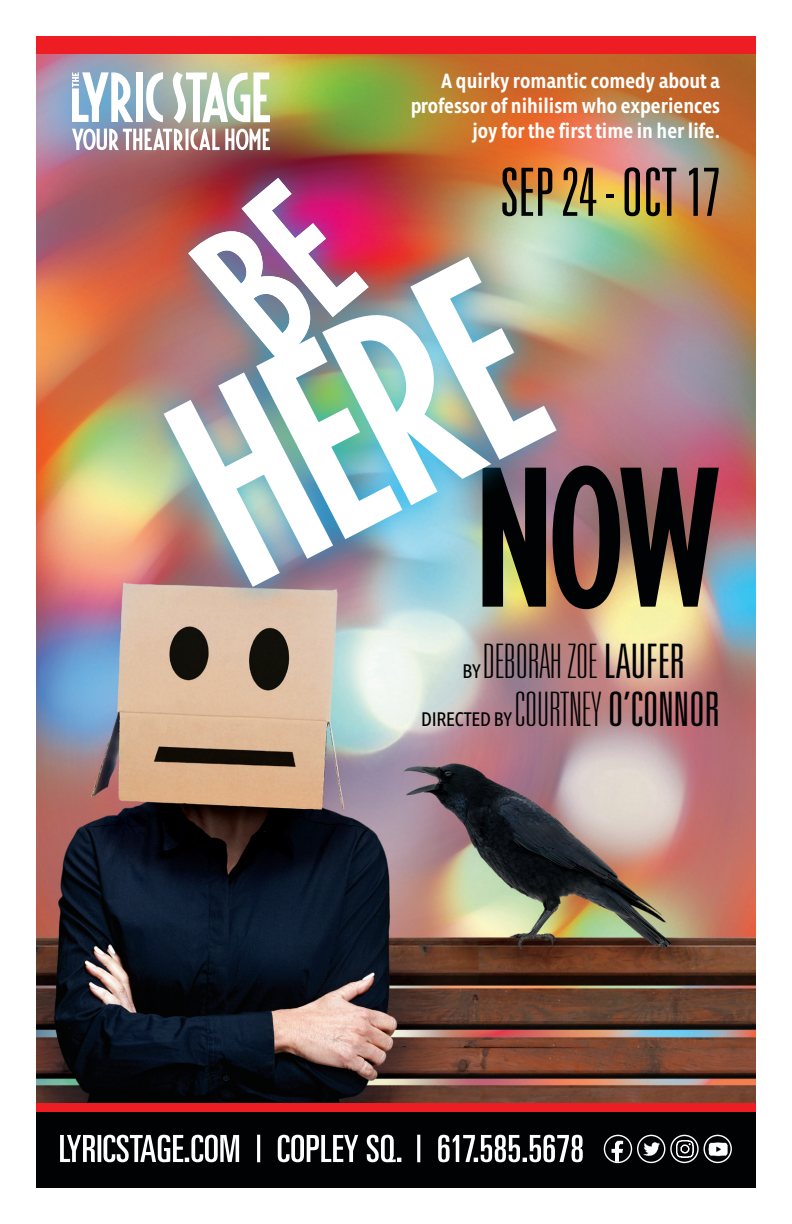
<style>
.page{position:relative;width:792px;height:1224px;background:#fff}
.page>*{position:absolute;margin:0;border:0;box-sizing:border-box;transform-origin:0 0}
.t1{font:300 ultra-condensed 66.6px "Univers";letter-spacing:-.01em;color:#010203}
.t2{font:100 ultra-condensed 47.6px "Univers";letter-spacing:.01em;color:#010203}
.t3{font:600 condensed 21px/25.2px "Morandi";color:#fff;text-align:right}
.t4{font:condensed 20px "Morandi";letter-spacing:-.01em;color:#010203}
.s1{font-weight:300}
</style>
<div class="page">
<img style="left:36px;top:54px;width:720px;height:1049px">
<svg style="left:583px;top:466px;width:136px;height:143px;background:#534139"></svg>
<div style="left:162px;top:151px;width:233px;height:237px;background:#00aeef;opacity:.75"></div>
<div style="left:29px;top:30px;width:282px;height:162px;background:#00aeef;opacity:.75"></div>
<div style="left:136px;top:72px;width:7px;height:50px;background:#fff"></div>
<svg style="left:146px;top:72px;width:17px;height:50px"></svg>
<svg style="left:173px;top:72px;width:97px;height:51px"></svg>
<svg style="left:72px;top:72px;width:61px;height:50px"></svg>
<svg style="left:72px;top:129px;width:198px;height:21px"></svg>
<div style="left:137px;top:230px;width:446px;height:383px;background:#00aeef;opacity:.75"></div>
<img style="left:164px;top:257px;width:393px;height:330px">
<div style="left:36px;top:1105px;width:720px;height:83px;background:#010203"></div>
<div style="left:36px;top:36px;width:720px;height:18px;background:#ee1d23"></div>
<div style="left:36px;top:1103px;width:720px;height:9px;background:#ee1d23"></div>
<svg style="left:60px;top:1135px;width:523px;height:27px"></svg>
<img style="left:604px;top:1135px;width:26px;height:27px">
<div style="left:604px;top:1135px;width:28px;height:28px;border:1px solid #fff;border-radius:50%"></div>
<img style="left:638px;top:1135px;width:27px;height:27px;border-radius:14px">
<div style="left:637px;top:1135px;width:28px;height:28px;border:1px solid #fff;border-radius:50%"></div>
<img style="left:671px;top:1135px;width:27px;height:27px;border-radius:14px">
<div style="left:670px;top:1135px;width:29px;height:28px;border:1px solid #fff;border-radius:50%"></div>
<img style="left:704px;top:1135px;width:27px;height:27px;border-radius:14px">
<div style="left:703px;top:1135px;width:29px;height:28px;border:1px solid #fff;border-radius:50%"></div>
<img style="left:188px;top:178px;width:181px;height:184px">
<p class="t3" style="left:410px;top:66px;width:311px">A quirky romantic comedy about a professor of nihilism who experiences joy for the first time in her life.</p>
<h1 class="t1" style="left:500px;top:158px;width:222px">SEP 24 - OCT 17</h1>
<h2 class="t2" style="left:483px;top:637px;width:204px">DEBORAH ZOE <span class="s1">LAUFER</span></h2>
<p class="t4" style="left:421px;top:704px;width:93px">DIRECTED BY</p>
<p class="t4" style="left:462px;top:656px;width:20px">BY</p>
<h2 class="t2" style="left:515px;top:685px;width:206px">COURTNEY <span class="s1">O’CONNOR</span></h2>
</div>
